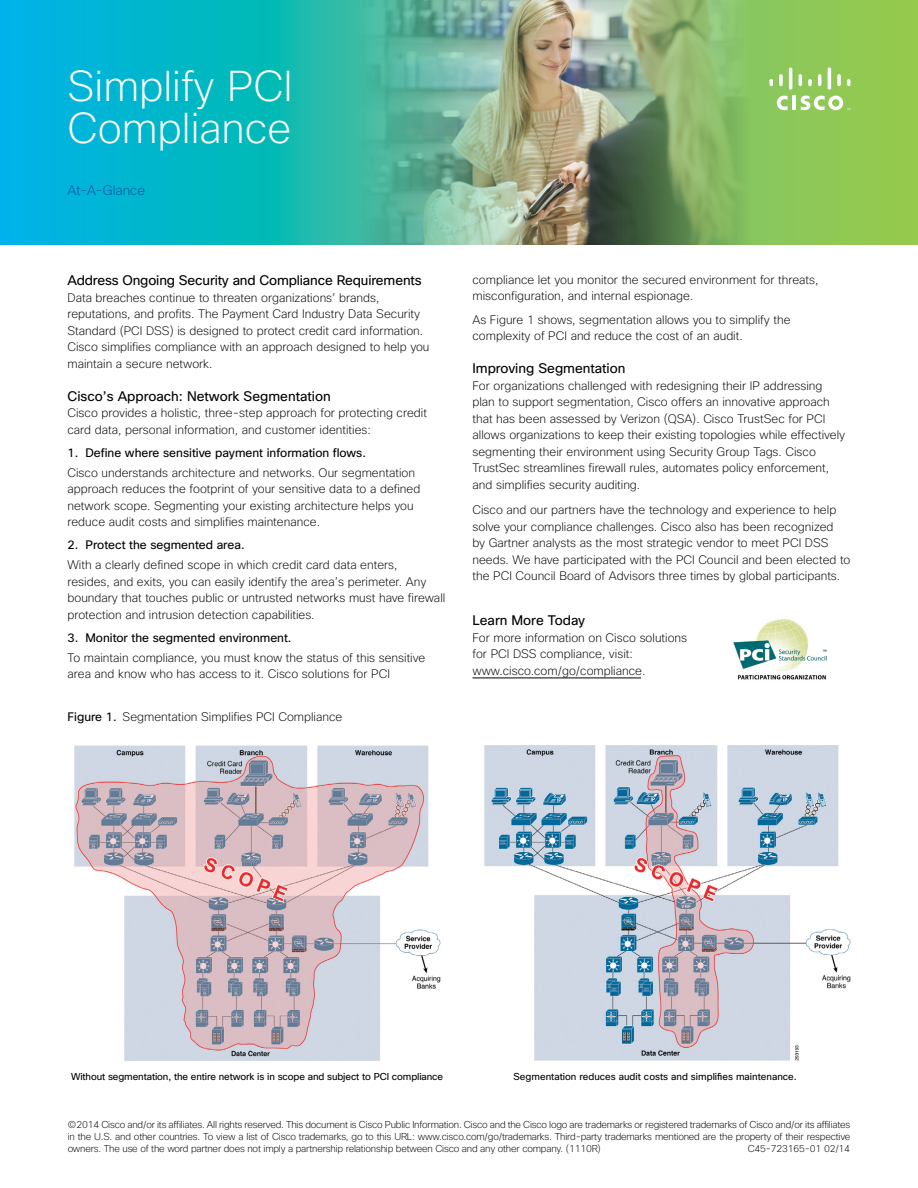
<style>
.page{position:relative;width:918px;height:1188px;background:#fff}
.page>*{position:absolute;margin:0;border:0;box-sizing:border-box;transform-origin:0 0}
.t1{font:200 42px/42px "Cisco Sans";color:#fff}
.t2{font:13.5px "Cisco Sans";color:#000}
.t3{font:200 13.5px "Cisco Sans";color:#024f9f}
.t4{font:200 12px/16.5px "Cisco Sans";color:#000}
.t5{font:12px "Cisco Sans";color:#000}
.t6{font:200 9.75px/12px "Cisco Sans";letter-spacing:-.02em;color:#000;text-align:justify}
.t7{font:9.75px "Cisco Sans";letter-spacing:-.01em;color:#000}
.s1{font-weight:400}
</style>
<div class="page">
<svg style="left:0;top:0;width:918px;height:244px;background:#2dbba8"></svg>
<img style="left:74px;top:745px;width:367px;height:315px">
<img style="left:484px;top:745px;width:367px;height:315px">
<hr style="left:472px;top:678px;width:169px;height:1px;background:#000">
<hr style="left:792px;top:96px;width:4px;height:14px;background:#fff">
<svg style="left:777px;top:96px;width:11px;height:14px"></svg>
<svg style="left:771px;top:79px;width:2px;height:7px"></svg>
<svg style="left:779px;top:74px;width:4px;height:12px"></svg>
<hr style="left:789px;top:68px;width:3px;height:22px;background:#fff;border-radius:2px">
<svg style="left:799px;top:74px;width:3px;height:12px"></svg>
<svg style="left:808px;top:79px;width:4px;height:7px"></svg>
<svg style="left:818px;top:74px;width:3px;height:12px"></svg>
<hr style="left:828px;top:68px;width:3px;height:22px;background:#fff;border-radius:2px">
<svg style="left:837px;top:74px;width:4px;height:12px"></svg>
<svg style="left:847px;top:79px;width:3px;height:7px"></svg>
<svg style="left:801px;top:96px;width:49px;height:14px"></svg>
<img style="left:733px;top:618px;width:94px;height:62px">
<img style="left:346px;top:0;width:425px;height:244px">
<h1 class="t1" style="left:68px;top:65px;width:227px">Simplify PCI<br>Compliance</h1>
<p class="t3" style="left:68px;top:181px;width:79px">At-A-Glance</p>
<p class="t2" style="left:68px;top:272px;width:356px">Address Ongoing Security and Compliance Requirements</p>
<p class="t4" style="left:68px;top:289px;width:364px">Data breaches continue to threaten organizations’ brands, reputations, and profits. The Payment Card Industry Data Security Standard (PCI DSS) is designed to protect credit card information.<br>Cisco simplifies compliance with an approach designed to help you maintain a secure network.</p>
<p class="t2" style="left:68px;top:387px;width:265px">Cisco’s Approach: Network Segmentation</p>
<p class="t4" style="left:68px;top:405px;width:361px">Cisco provides a holistic, three-step approach for protecting credit card data, personal information, and customer identities:</p>
<p class="t5" style="left:68px;top:445px;width:300px">1. Define where sensitive payment information flows.</p>
<p class="t4" style="left:68px;top:464px;width:354px">Cisco understands architecture and networks. Our segmentation approach reduces the footprint of your sensitive data to a defined network scope. Segmenting your existing architecture helps you reduce audit costs and simplifies maintenance.</p>
<p class="t5" style="left:68px;top:538px;width:179px">2. Protect the segmented area.</p>
<p class="t4" style="left:68px;top:557px;width:379px">With a clearly defined scope in which credit card data enters,<br>resides, and exits, you can easily identify the area’s perimeter. Any boundary that touches public or untrusted networks must have firewall protection and intrusion detection capabilities.</p>
<p class="t5" style="left:68px;top:630px;width:226px">3. Monitor the segmented environment.</p>
<p class="t4" style="left:68px;top:649px;width:359px">To maintain compliance, you must know the status of this sensitive area and know who has access to it. Cisco solutions for PCI</p>
<p class="t4" style="left:68px;top:709px;width:276px"><span class="s1">Figure 1.</span> Segmentation Simplifies PCI Compliance</p>
<p class="t4" style="left:472px;top:271px;width:347px">compliance let you monitor the secured environment for threats, misconfiguration, and internal espionage.</p>
<p class="t4" style="left:472px;top:311px;width:320px">As Figure 1 shows, segmentation allows you to simplify the complexity of PCI and reduce the cost of an audit.</p>
<p class="t2" style="left:472px;top:360px;width:154px">Improving Segmentation</p>
<p class="t4" style="left:472px;top:377px;width:374px">For organizations challenged with redesigning their IP addressing plan to support segmentation, Cisco offers an innovative approach that has been assessed by Verizon (QSA). Cisco TrustSec for PCI allows organizations to keep their existing topologies while effectively segmenting their environment using Security Group Tags. Cisco TrustSec streamlines firewall rules, automates policy enforcement, and simplifies security auditing.</p>
<p class="t4" style="left:472px;top:502px;width:380px">Cisco and our partners have the technology and experience to help solve your compliance challenges. Cisco also has been recognized<br>by Gartner analysts as the most strategic vendor to meet PCI DSS needs. We have participated with the PCI Council and been elected to the PCI Council Board of Advisors three times by global participants.</p>
<p class="t2" style="left:472px;top:612px;width:114px">Learn More Today</p>
<p class="t4" style="left:472px;top:629px;width:216px">For more information on Cisco solutions for PCI DSS compliance, visit: www.cisco.com/go/compliance.</p>
<p class="t7" style="left:71px;top:1070px;width:374px">Without segmentation, the entire network is in scope and subject to PCI compliance</p>
<p class="t7" style="left:514px;top:1070px;width:285px">Segmentation reduces audit costs and simplifies maintenance.</p>
<p class="t6" style="left:68px;top:1118px;width:784px">©2014 Cisco and/or its affiliates. All rights reserved. This document is Cisco Public Information. Cisco and the Cisco logo are trademarks or registered trademarks of Cisco and/or its affiliates in the U.S. and other countries. To view a list of Cisco trademarks, go to this URL: www.cisco.com/go/trademarks. Third-party trademarks mentioned are the property of their respective owners. The use of the word partner does not imply a partnership relationship between Cisco and any other company. (1110R)</p>
<p class="t6" style="left:748px;top:1142px;width:104px">C45-723165-01 02/14</p>
</div>
